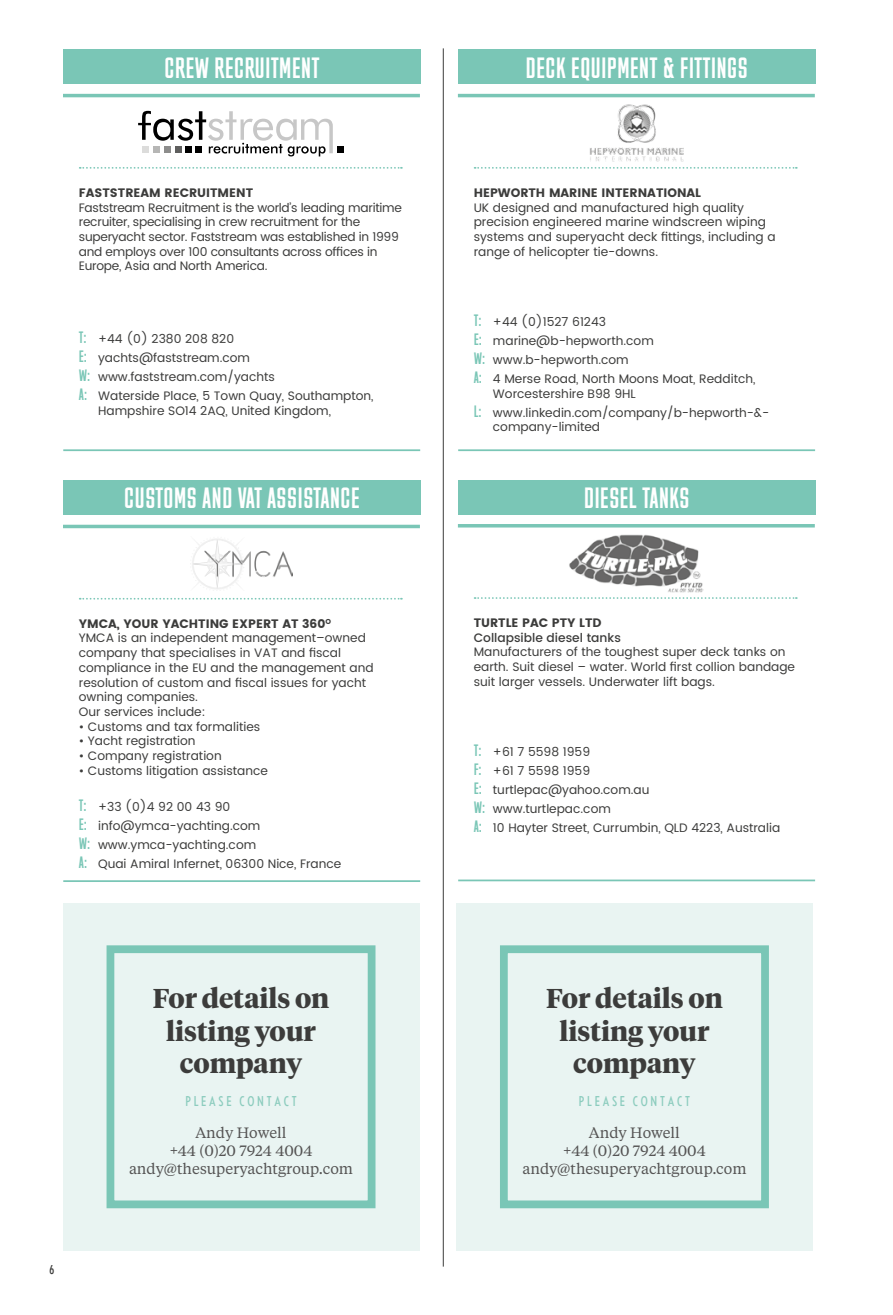
<style>
.page{position:relative;width:893px;height:1315px;background:#fff}
.page>*{position:absolute;margin:0;border:0;box-sizing:border-box;transform-origin:0 0}
.t1{font:28px "M Fred";color:#fff}
.t2{font:700 27.12px/32.6px "Tiempos Headline";color:#3c3c3b;text-align:center}
.t3{font:14.88px/17.8px "Tiempos Text";color:#555454;text-align:center}
.t4{font:condensed 13.65px "Nobel";letter-spacing:.2em;color:#8cccbe}
.t5{font:12.25px/18.9px "Poppins";color:#3c3c3b}
.t6{font:12.25px/14.7px "Poppins";letter-spacing:-.02em;color:#3c3c3b}
.t7{font:12.25px "Poppins";color:#3c3c3b}
.t8{font:500 12.25px "Poppins";color:#3c3c3b}
.t9{font:condensed 12.25px "Nobel";color:#3c3c3b}
.s1{font-family:"M Fred";font-size:15.75px;color:#7ac6b6}
.s2{font-style:inherit}
</style>
<div class="page">
<hr style="left:443px;top:48px;width:1px;height:1218px;background:#3c3c3b">
<div style="left:63px;top:50px;width:358px;height:34px;background:#7ac6b6"></div>
<hr style="left:63px;top:94px;width:357px;height:3px;background:#7ac6b6">
<hr style="left:63px;top:449px;width:357px;height:2px;background:#7ac6b6">
<svg style="left:80px;top:167px;width:322px;height:2px"></svg>
<svg style="left:138px;top:111px;width:195px;height:45px"></svg>
<div style="left:337px;top:146px;width:7px;height:7px;background:#000"></div>
<div style="left:142px;top:146px;width:7px;height:7px;background:#dcdcdb"></div>
<div style="left:153px;top:146px;width:7px;height:7px;background:#b6b6b5"></div>
<div style="left:164px;top:146px;width:7px;height:7px;background:#8d8d8c"></div>
<div style="left:175px;top:146px;width:7px;height:7px;background:#5f5f5e"></div>
<div style="left:195px;top:146px;width:7px;height:7px;background:#000"></div>
<div style="left:185px;top:146px;width:7px;height:7px;background:#000"></div>
<div style="left:63px;top:480px;width:358px;height:35px;background:#7ac6b6"></div>
<hr style="left:63px;top:525px;width:357px;height:3px;background:#7ac6b6">
<hr style="left:63px;top:880px;width:357px;height:2px;background:#7ac6b6">
<svg style="left:80px;top:598px;width:322px;height:1px"></svg>
<img style="left:192px;top:539px;width:101px;height:50px">
<div style="left:458px;top:50px;width:358px;height:34px;background:#7ac6b6"></div>
<hr style="left:458px;top:94px;width:357px;height:3px;background:#7ac6b6">
<hr style="left:458px;top:449px;width:357px;height:2px;background:#7ac6b6">
<svg style="left:475px;top:167px;width:322px;height:2px"></svg>
<img style="left:589px;top:104px;width:95px;height:58px">
<div style="left:458px;top:480px;width:358px;height:34px;background:#7ac6b6"></div>
<hr style="left:458px;top:524px;width:357px;height:3px;background:#7ac6b6">
<hr style="left:458px;top:879px;width:357px;height:2px;background:#7ac6b6">
<svg style="left:475px;top:597px;width:322px;height:2px"></svg>
<img style="left:569px;top:534px;width:135px;height:59px">
<div style="left:63px;top:903px;width:356px;height:347px;background:#e9f4f2"></div>
<div style="left:107px;top:945px;width:268px;height:263px;border:8px solid #7ac6b6"></div>
<div style="left:456px;top:903px;width:356px;height:347px;background:#e9f4f2"></div>
<div style="left:500px;top:945px;width:269px;height:263px;border:8px solid #7ac6b6"></div>
<h1 class="t1" style="left:164px;top:52px;width:157px">CREW RECRUITMENT</h1>
<p class="t7" style="left:79px;top:185px;width:176px">FASTSTREAM RECRUITMENT</p>
<p class="t6" style="left:79px;top:200px;width:325px">Faststream Recruitment is the world’s leading maritime recruiter, specialising in crew recruitment for the superyacht sector. Faststream was established in 1999 and employs over 100 consultants across offices in Europe, Asia and North America.</p>
<p class="t5" style="left:79px;top:330px;width:296px"><span class="s1">T:</span> +44 (0) 2380 208 820<br><span class="s1">E:</span> yachts@faststream.com<br><span class="s1">W:</span> www.faststream.com/yachts<br><span class="s1">A:</span> Waterside Place, 5 Town Quay, Southampton,</p>
<p class="t5" style="left:98px;top:401px;width:234px">Hampshire SO14 2AQ, United Kingdom,</p>
<h1 class="t1" style="left:124px;top:483px;width:237px">CUSTOMS AND VAT ASSISTANCE</h1>
<p class="t5" style="left:79px;top:616px;width:296px;line-height:14.7px"><span class="s2">YMCA, YOUR YACHTING EXPERT AT 360</span><sup>O<br></sup>YMCA is an independent management–owned company that specialises in VAT and fiscal compliance in the EU and the management and resolution of custom and fiscal issues for yacht owning companies.<br>Our services include:</p>
<p class="t5" style="left:79px;top:717px;width:183px">• Customs and tax formalities</p>
<p class="t5" style="left:79px;top:732px;width:118px">• Yacht registration</p>
<p class="t5" style="left:79px;top:746px;width:144px">• Company registration</p>
<p class="t5" style="left:79px;top:761px;width:191px">• Customs litigation assistance</p>
<p class="t5" style="left:79px;top:798px;width:264px"><span class="s1">T:</span> +33 (0)4 92 00 43 90<br><span class="s1">E:</span> info@ymca-yachting.com<br><span class="s1">W:</span> www.ymca-yachting.com<br><span class="s1">A:</span> Quai Amiral Infernet, 06300 Nice, France</p>
<p class="t9" style="left:50px;top:1262px;width:6px">6</p>
<h2 class="t2" style="left:153px;top:981px;width:178px">For details on listing your company</h2>
<p class="t4" style="left:185px;top:1093px;width:113px">PLEASE CONTACT</p>
<p class="t3" style="left:129px;top:1123px;width:226px">Andy Howell<br>+44 (0)20 7924 4004 andy@thesuperyachtgroup.com</p>
<h1 class="t1" style="left:526px;top:52px;width:224px">DECK EQUIPMENT &amp; FITTINGS</h1>
<p class="t7" style="left:474px;top:185px;width:229px">HEPWORTH MARINE INTERNATIONAL</p>
<p class="t5" style="left:474px;top:200px;width:303px;line-height:14.7px">UK designed and manufactured high quality precision engineered marine windscreen wiping systems and superyacht deck fittings, including a range of helicopter tie-downs.</p>
<p class="t5" style="left:474px;top:313px;width:283px"><span class="s1">T:</span> +44 (0)1527 61243<br><span class="s1">E:</span> marine@b-hepworth.com<br><span class="s1">W:</span> www.b-hepworth.com<br><span class="s1">A:</span> 4 Merse Road, North Moons Moat, Redditch,</p>
<p class="t5" style="left:474px;top:384px;width:297px;text-indent:19px">Worcestershire B98 9HL<br><span class="s1">L:</span> www.linkedin.com/company/b-hepworth-&amp;-</p>
<p class="t5" style="left:493px;top:418px;width:109px">company-limited</p>
<h1 class="t1" style="left:584px;top:482px;width:108px">DIESEL TANKS</h1>
<p class="t7" style="left:474px;top:615px;width:129px">TURTLE PAC PTY LTD</p>
<p class="t8" style="left:474px;top:628px;width:149px">Collapsible diesel tanks</p>
<p class="t5" style="left:474px;top:645px;width:323px;line-height:14.7px">Manufacturers of the toughest super deck tanks on earth. Suit diesel – water. World first collion bandage suit larger vessels. Underwater lift bags.</p>
<p class="t5" style="left:474px;top:743px;width:308px"><span class="s1">T:</span> +61 7 5598 1959<br><span class="s1">F:</span> +61 7 5598 1959<br><span class="s1">E:</span> turtlepac@yahoo.com.au<br><span class="s1">W:</span> www.turtlepac.com<br><span class="s1">A:</span> 10 Hayter Street, Currumbin, QLD 4223, Australia</p>
<h2 class="t2" style="left:546px;top:981px;width:178px">For details on listing your company</h2>
<p class="t4" style="left:579px;top:1093px;width:113px">PLEASE CONTACT</p>
<p class="t3" style="left:522px;top:1123px;width:226px">Andy Howell<br>+44 (0)20 7924 4004 andy@thesuperyachtgroup.com</p>
</div>
